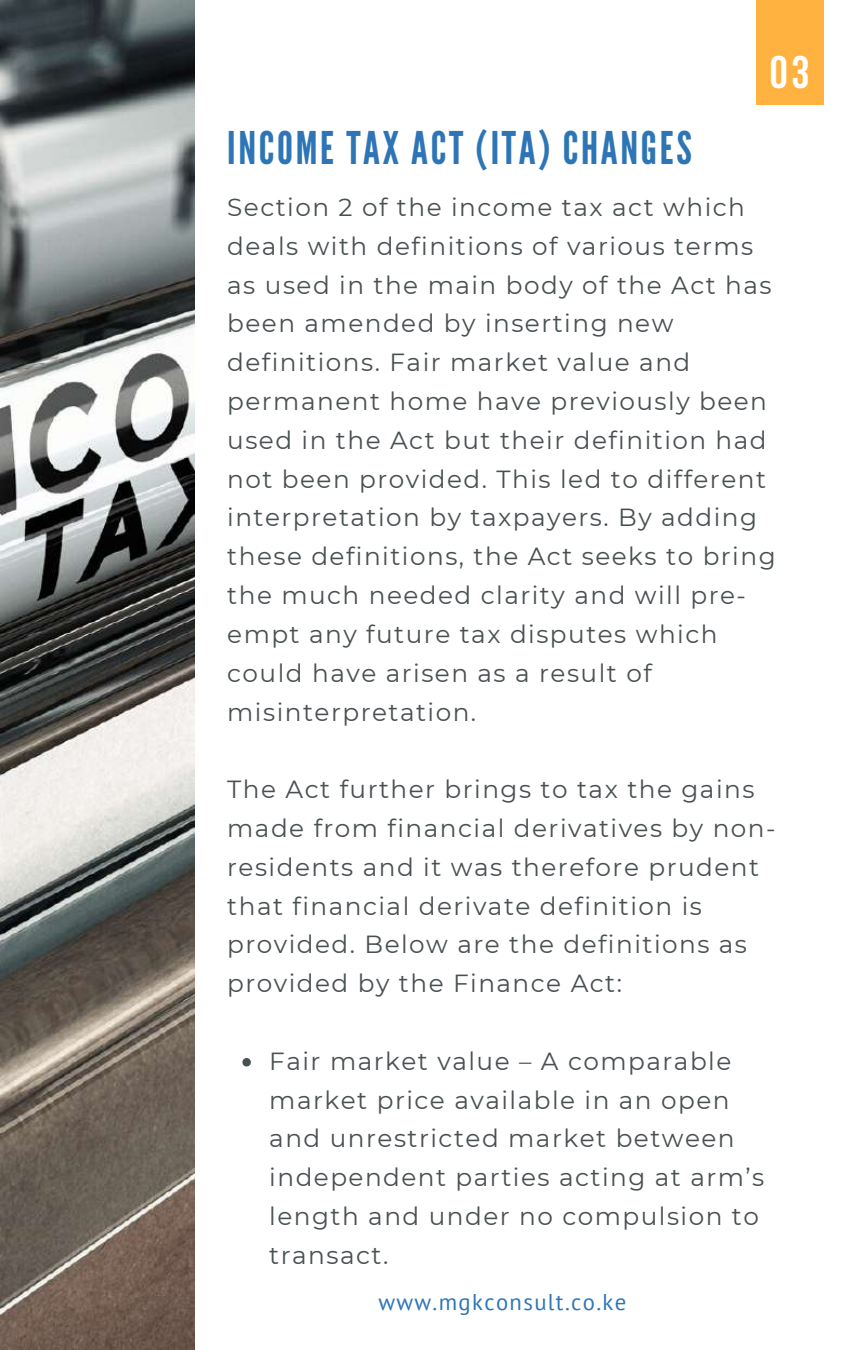
<style>
.page{position:relative;width:864px;height:1350px;background:#fff}
.page>*{position:absolute;margin:0;border:0;box-sizing:border-box;transform-origin:0 0}
.t1{font:700 45.45px "Bebas Neue";color:#fff}
.t2{font:45px "League Gothic";letter-spacing:.06em;color:#2e75b6}
.t3{font:24.75px/38.7px "Montserrat";letter-spacing:.06em;color:#495052}
.t4{font:22.72px "PT Sans";letter-spacing:.06em;color:#2e75b6}
</style>
<div class="page">
<img style="left:0;top:0;width:194px;height:1350px">
<svg style="left:242px;top:1058px;width:9px;height:8px"></svg>
<div style="left:756px;top:0;width:67px;height:105px;background:#ffb23f"></div>
<h2 class="t2" style="left:227px;top:122px;width:466px">INCOME TAX ACT (ITA) CHANGES</h2>
<h1 class="t1" style="left:770px;top:54px;width:41px">03</h1>
<p class="t3" style="left:227px;top:188px;width:550px">Section 2 of the income tax act which deals with definitions of various terms as used in the main body of the Act has been amended by inserting new definitions. Fair market value and permanent home have previously been used in the Act but their definition had not been provided. This led to different interpretation by taxpayers. By adding these definitions, the Act seeks to bring the much needed clarity and will pre&shy;empt any future tax disputes which could have arisen as a result of misinterpretation.</p>
<p class="t3" style="left:227px;top:770px;width:550px">The Act further brings to tax the gains made from financial derivatives by non&shy;residents and it was therefore prudent that financial derivate definition is provided. Below are the definitions as provided by the Finance Act:</p>
<p class="t3" style="left:269px;top:1042px;width:497px">Fair market value – A comparable market price available in an open and unrestricted market between independent parties acting at arm’s length and under no compulsion to transact.</p>
<p class="t4" style="left:378px;top:1287px;width:250px">www.mgkconsult.co.ke</p>
</div>
